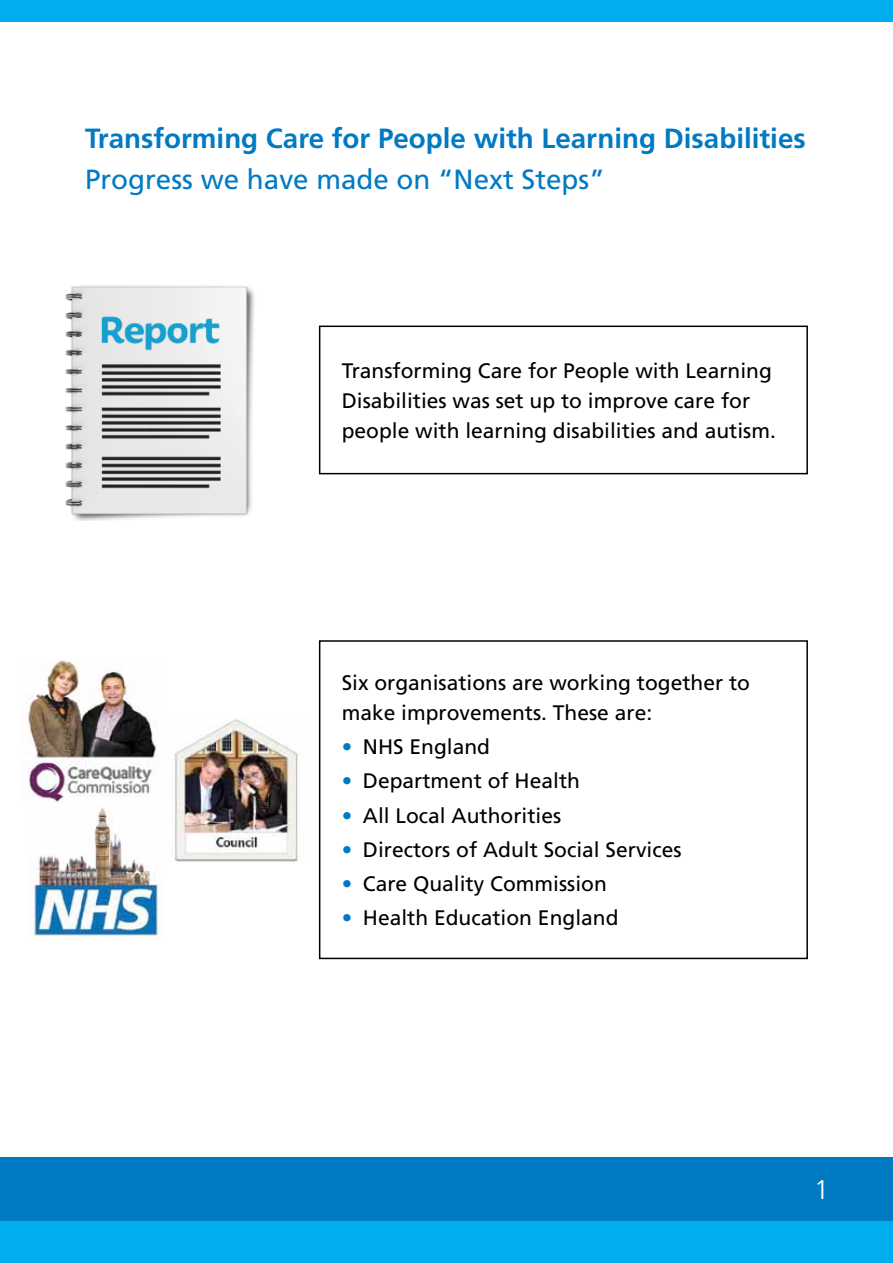
<style>
.page{position:relative;width:893px;height:1263px;background:#fff}
.page>*{position:absolute;margin:0;border:0;box-sizing:border-box;transform-origin:0 0}
.t1{font:700 27.75px "Frutiger";color:#007ac2}
.t2{font:27.75px "Frutiger";color:#007ac2}
.t3{font:300 27px "Frutiger";color:#fff}
.t4{font:21px/30px "Frutiger";color:#000}
.s1{color:#007ac2}
</style>
<div class="page">
<div style="left:0;top:1220px;width:893px;height:43px;background:#00aeef"></div>
<div style="left:0;top:1157px;width:893px;height:63px;background:#007ac2"></div>
<div style="left:0;top:0;width:893px;height:21px;background:#00aeef"></div>
<div style="left:319px;top:326px;width:489px;height:148px;border:2px solid #000"></div>
<div style="left:319px;top:640px;width:489px;height:319px;border:2px solid #000"></div>
<img style="left:28px;top:660px;width:128px;height:142px">
<img style="left:28px;top:804px;width:136px;height:134px">
<img style="left:174px;top:719px;width:126px;height:144px">
<img style="left:163px;top:804px;width:1px;height:59px">
<img style="left:65px;top:285px;width:190px;height:235px">
<h1 class="t1" style="left:85px;top:122px;width:722px">Transforming Care for People with Learning Disabilities</h1>
<h1 class="t2" style="left:85px;top:163px;width:521px">Progress we have made on “Next Steps”</h1>
<p class="t4" style="left:342px;top:356px;width:436px">Transforming Care for People with Learning<br>Disabilities was set up to improve care for people with learning disabilities and autism.</p>
<p class="t4" style="left:342px;top:668px;width:410px">Six organisations are working together to make improvements. These are:</p>
<p class="t4" style="left:342px;top:732px;width:150px"><span class="s1">•</span> NHS England</p>
<p class="t4" style="left:342px;top:766px;width:240px"><span class="s1">•</span> Department of Health</p>
<p class="t4" style="left:342px;top:800px;width:221px"><span class="s1">•</span> All Local Authorities</p>
<p class="t4" style="left:342px;top:835px;width:341px"><span class="s1">•</span> Directors of Adult Social Services</p>
<p class="t4" style="left:342px;top:869px;width:267px"><span class="s1">•</span> Care Quality Commission</p>
<p class="t4" style="left:342px;top:903px;width:278px"><span class="s1">•</span> Health Education England</p>
<p class="t3" style="left:814px;top:1174px;width:17px">1</p>
</div>
